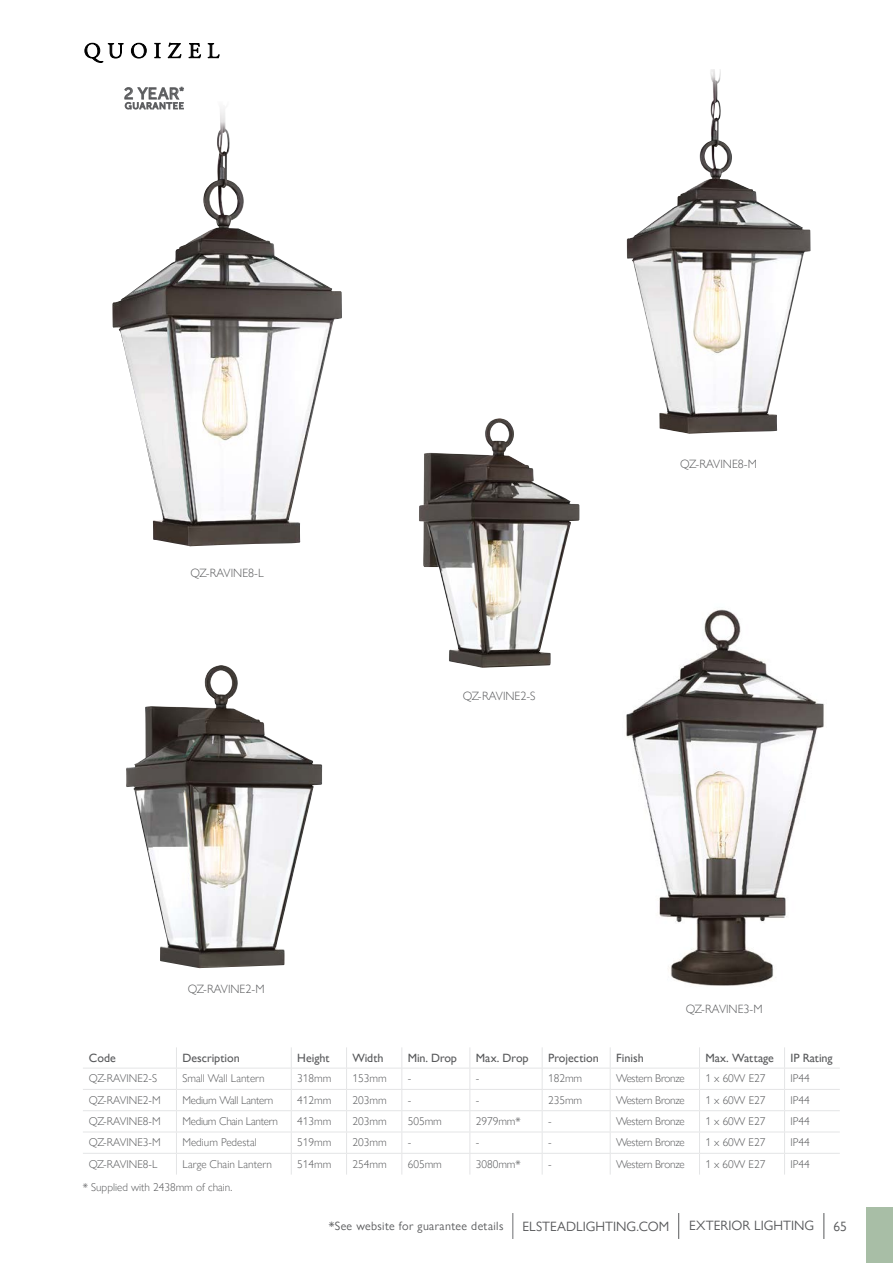
<style>
.page{position:relative;width:893px;height:1263px;background:#fff}
.page>*{position:absolute;margin:0;border:0;box-sizing:border-box;transform-origin:0 0}
.t1{font:16.05px "Museo Sans 500";letter-spacing:.01em;color:#58595b;scale:1.04 1}
.t2{font:13.5px "Gill Sans Nova";color:#58595b}
.t3{font:500 12px "Gill Sans Nova";color:#58595b}
.t4{font:300 12px "Gill Sans Nova";color:#58595b}
.t5{font:12px "Gill Sans Nova";letter-spacing:.03em;color:#58595b}
.t6{font:300 11.25px "Gill Sans Nova";color:#58595b}
.t7{font:300 11.25px "Gill Sans Nova";letter-spacing:-.025em;color:#58595b}
.t8{font:300 11.25px "Gill Sans Nova";letter-spacing:-.02em;color:#58595b}
</style>
<div class="page">
<svg style="left:85px;top:43px;width:134px;height:19px"></svg>
<div style="left:867px;top:1208px;width:26px;height:55px;background:#a8bea6"></div>
<svg style="left:823px;top:1213px;width:1px;height:26px"></svg>
<svg style="left:678px;top:1213px;width:1px;height:26px"></svg>
<svg style="left:512px;top:1213px;width:1px;height:26px"></svg>
<hr style="left:83px;top:1068px;width:93px;height:1px;background:#e4e5e6">
<hr style="left:176px;top:1068px;width:115px;height:1px;background:#e4e5e6">
<hr style="left:291px;top:1068px;width:56px;height:1px;background:#e4e5e6">
<hr style="left:347px;top:1068px;width:55px;height:1px;background:#e4e5e6">
<hr style="left:402px;top:1068px;width:68px;height:1px;background:#e4e5e6">
<hr style="left:470px;top:1068px;width:72px;height:1px;background:#e4e5e6">
<hr style="left:542px;top:1068px;width:68px;height:1px;background:#e4e5e6">
<hr style="left:610px;top:1068px;width:89px;height:1px;background:#e4e5e6">
<hr style="left:699px;top:1068px;width:85px;height:1px;background:#e4e5e6">
<hr style="left:784px;top:1068px;width:56px;height:1px;background:#e4e5e6">
<hr style="left:83px;top:1089px;width:93px;height:1px;background:#e4e5e6">
<hr style="left:176px;top:1089px;width:115px;height:1px;background:#e4e5e6">
<hr style="left:291px;top:1089px;width:56px;height:1px;background:#e4e5e6">
<hr style="left:347px;top:1089px;width:55px;height:1px;background:#e4e5e6">
<hr style="left:402px;top:1089px;width:68px;height:1px;background:#e4e5e6">
<hr style="left:470px;top:1089px;width:72px;height:1px;background:#e4e5e6">
<hr style="left:542px;top:1089px;width:68px;height:1px;background:#e4e5e6">
<hr style="left:610px;top:1089px;width:89px;height:1px;background:#e4e5e6">
<hr style="left:699px;top:1089px;width:85px;height:1px;background:#e4e5e6">
<hr style="left:784px;top:1089px;width:56px;height:1px;background:#e4e5e6">
<hr style="left:83px;top:1110px;width:93px;height:1px;background:#e4e5e6">
<hr style="left:176px;top:1110px;width:115px;height:1px;background:#e4e5e6">
<hr style="left:291px;top:1110px;width:56px;height:1px;background:#e4e5e6">
<hr style="left:347px;top:1110px;width:55px;height:1px;background:#e4e5e6">
<hr style="left:402px;top:1110px;width:68px;height:1px;background:#e4e5e6">
<hr style="left:470px;top:1110px;width:72px;height:1px;background:#e4e5e6">
<hr style="left:542px;top:1110px;width:68px;height:1px;background:#e4e5e6">
<hr style="left:610px;top:1110px;width:89px;height:1px;background:#e4e5e6">
<hr style="left:699px;top:1110px;width:85px;height:1px;background:#e4e5e6">
<hr style="left:784px;top:1110px;width:56px;height:1px;background:#e4e5e6">
<hr style="left:83px;top:1131px;width:93px;height:1px;background:#e4e5e6">
<hr style="left:176px;top:1131px;width:115px;height:1px;background:#e4e5e6">
<hr style="left:291px;top:1131px;width:56px;height:1px;background:#e4e5e6">
<hr style="left:347px;top:1131px;width:55px;height:1px;background:#e4e5e6">
<hr style="left:402px;top:1131px;width:68px;height:1px;background:#e4e5e6">
<hr style="left:470px;top:1131px;width:72px;height:1px;background:#e4e5e6">
<hr style="left:542px;top:1131px;width:68px;height:1px;background:#e4e5e6">
<hr style="left:610px;top:1131px;width:89px;height:1px;background:#e4e5e6">
<hr style="left:699px;top:1131px;width:85px;height:1px;background:#e4e5e6">
<hr style="left:784px;top:1131px;width:56px;height:1px;background:#e4e5e6">
<hr style="left:83px;top:1153px;width:93px;height:1px;background:#e4e5e6">
<hr style="left:176px;top:1153px;width:115px;height:1px;background:#e4e5e6">
<svg style="left:176px;top:1047px;width:1px;height:127px"></svg>
<hr style="left:291px;top:1153px;width:56px;height:1px;background:#e4e5e6">
<svg style="left:291px;top:1047px;width:1px;height:127px"></svg>
<hr style="left:347px;top:1153px;width:55px;height:1px;background:#e4e5e6">
<svg style="left:346px;top:1047px;width:1px;height:127px"></svg>
<hr style="left:402px;top:1153px;width:68px;height:1px;background:#e4e5e6">
<svg style="left:401px;top:1047px;width:1px;height:127px"></svg>
<hr style="left:470px;top:1153px;width:72px;height:1px;background:#e4e5e6">
<svg style="left:469px;top:1047px;width:1px;height:127px"></svg>
<hr style="left:542px;top:1153px;width:68px;height:1px;background:#e4e5e6">
<svg style="left:542px;top:1047px;width:1px;height:127px"></svg>
<hr style="left:610px;top:1153px;width:89px;height:1px;background:#e4e5e6">
<svg style="left:610px;top:1047px;width:1px;height:127px"></svg>
<hr style="left:699px;top:1153px;width:85px;height:1px;background:#e4e5e6">
<svg style="left:699px;top:1047px;width:1px;height:127px"></svg>
<hr style="left:784px;top:1153px;width:56px;height:1px;background:#e4e5e6">
<svg style="left:784px;top:1047px;width:1px;height:127px"></svg>
<img style="left:627px;top:110px;width:183px;height:324px">
<img style="left:112px;top:155px;width:230px;height:391px">
<img style="left:419px;top:418px;width:160px;height:250px">
<img style="left:126px;top:665px;width:196px;height:303px">
<img style="left:626px;top:609px;width:198px;height:377px">
<svg style="left:124px;top:86px;width:60px;height:24px"></svg>
<h1 class="t1" style="left:124px;top:85px;width:59px">2 YEAR<sup>*</sup></h1>
<h1 class="t1" style="left:119px;top:88px;width:59px">3 YEAR<sup>*</sup></h1>
<p class="t4" style="left:191px;top:565px;width:75px">QZ-RAVINE8-L</p>
<p class="t4" style="left:188px;top:982px;width:78px">QZ-RAVINE2-M</p>
<p class="t4" style="left:463px;top:688px;width:74px">QZ-RAVINE2-S</p>
<p class="t4" style="left:680px;top:456px;width:78px">QZ-RAVINE8-M</p>
<p class="t4" style="left:686px;top:1001px;width:78px">QZ-RAVINE3-M</p>
<p class="t3" style="left:89px;top:1051px;width:28px">Code</p>
<p class="t3" style="left:182px;top:1051px;width:59px">Description</p>
<p class="t3" style="left:297px;top:1051px;width:34px">Height</p>
<p class="t3" style="left:353px;top:1051px;width:33px">Width</p>
<p class="t3" style="left:408px;top:1051px;width:51px">Min. Drop</p>
<p class="t3" style="left:476px;top:1051px;width:54px">Max. Drop</p>
<p class="t3" style="left:548px;top:1051px;width:52px">Projection</p>
<p class="t3" style="left:616px;top:1051px;width:29px">Finish</p>
<p class="t3" style="left:705px;top:1051px;width:70px">Max. Wattage</p>
<p class="t3" style="left:790px;top:1051px;width:43px">IP Rating</p>
<p class="t6" style="left:89px;top:1071px;width:70px">QZ-RAVINE2-S</p>
<p class="t6" style="left:182px;top:1071px;width:84px">Small Wall Lantern</p>
<p class="t6" style="left:297px;top:1071px;width:36px">318mm</p>
<p class="t6" style="left:353px;top:1071px;width:36px">153mm</p>
<p class="t6" style="left:408px;top:1071px;width:5px">-</p>
<p class="t6" style="left:476px;top:1071px;width:5px">-</p>
<p class="t6" style="left:548px;top:1071px;width:36px">182mm</p>
<p class="t7" style="left:616px;top:1071px;width:70px">Western Bronze</p>
<p class="t6" style="left:705px;top:1071px;width:61px">1 x 60W E27</p>
<p class="t6" style="left:790px;top:1071px;width:21px">IP44</p>
<p class="t6" style="left:89px;top:1093px;width:74px">QZ-RAVINE2-M</p>
<p class="t8" style="left:182px;top:1093px;width:92px">Medium Wall Lantern</p>
<p class="t6" style="left:297px;top:1093px;width:36px">412mm</p>
<p class="t6" style="left:353px;top:1093px;width:36px">203mm</p>
<p class="t6" style="left:408px;top:1093px;width:5px">-</p>
<p class="t6" style="left:476px;top:1093px;width:5px">-</p>
<p class="t6" style="left:548px;top:1093px;width:36px">235mm</p>
<p class="t7" style="left:616px;top:1093px;width:70px">Western Bronze</p>
<p class="t6" style="left:705px;top:1093px;width:61px">1 x 60W E27</p>
<p class="t6" style="left:790px;top:1093px;width:21px">IP44</p>
<p class="t6" style="left:89px;top:1114px;width:74px">QZ-RAVINE8-M</p>
<p class="t7" style="left:182px;top:1114px;width:97px">Medium Chain Lantern</p>
<p class="t6" style="left:297px;top:1114px;width:36px">413mm</p>
<p class="t6" style="left:353px;top:1114px;width:36px">203mm</p>
<p class="t6" style="left:408px;top:1114px;width:36px">505mm</p>
<p class="t6" style="left:476px;top:1114px;width:46px">2979mm*</p>
<p class="t6" style="left:548px;top:1114px;width:5px">-</p>
<p class="t7" style="left:616px;top:1114px;width:70px">Western Bronze</p>
<p class="t6" style="left:705px;top:1114px;width:61px">1 x 60W E27</p>
<p class="t6" style="left:790px;top:1114px;width:21px">IP44</p>
<p class="t6" style="left:89px;top:1135px;width:74px">QZ-RAVINE3-M</p>
<p class="t6" style="left:182px;top:1135px;width:76px">Medium Pedestal</p>
<p class="t6" style="left:297px;top:1135px;width:36px">519mm</p>
<p class="t6" style="left:353px;top:1135px;width:36px">203mm</p>
<p class="t6" style="left:408px;top:1135px;width:5px">-</p>
<p class="t6" style="left:476px;top:1135px;width:5px">-</p>
<p class="t6" style="left:548px;top:1135px;width:5px">-</p>
<p class="t7" style="left:616px;top:1135px;width:70px">Western Bronze</p>
<p class="t6" style="left:705px;top:1135px;width:61px">1 x 60W E27</p>
<p class="t6" style="left:790px;top:1135px;width:21px">IP44</p>
<p class="t6" style="left:89px;top:1157px;width:70px">QZ-RAVINE8-L</p>
<p class="t6" style="left:182px;top:1157px;width:91px">Large Chain Lantern</p>
<p class="t6" style="left:297px;top:1157px;width:36px">514mm</p>
<p class="t6" style="left:352px;top:1157px;width:36px">254mm</p>
<p class="t6" style="left:408px;top:1157px;width:36px">605mm</p>
<p class="t6" style="left:476px;top:1157px;width:46px">3080mm*</p>
<p class="t6" style="left:548px;top:1157px;width:5px">-</p>
<p class="t7" style="left:616px;top:1157px;width:70px">Western Bronze</p>
<p class="t6" style="left:705px;top:1157px;width:61px">1 x 60W E27</p>
<p class="t6" style="left:790px;top:1157px;width:21px">IP44</p>
<p class="t6" style="left:83px;top:1180px;width:150px">* Supplied with 2438mm of chain.</p>
<p class="t5" style="left:329px;top:1219px;width:176px">*See website for guarantee details</p>
<p class="t2" style="left:522px;top:1218px;width:148px">ELSTEADLIGHTING.COM</p>
<p class="t2" style="left:689px;top:1217px;width:127px">EXTERIOR LIGHTING</p>
<p class="t2" style="left:833px;top:1218px;width:15px">65</p>
</div>
